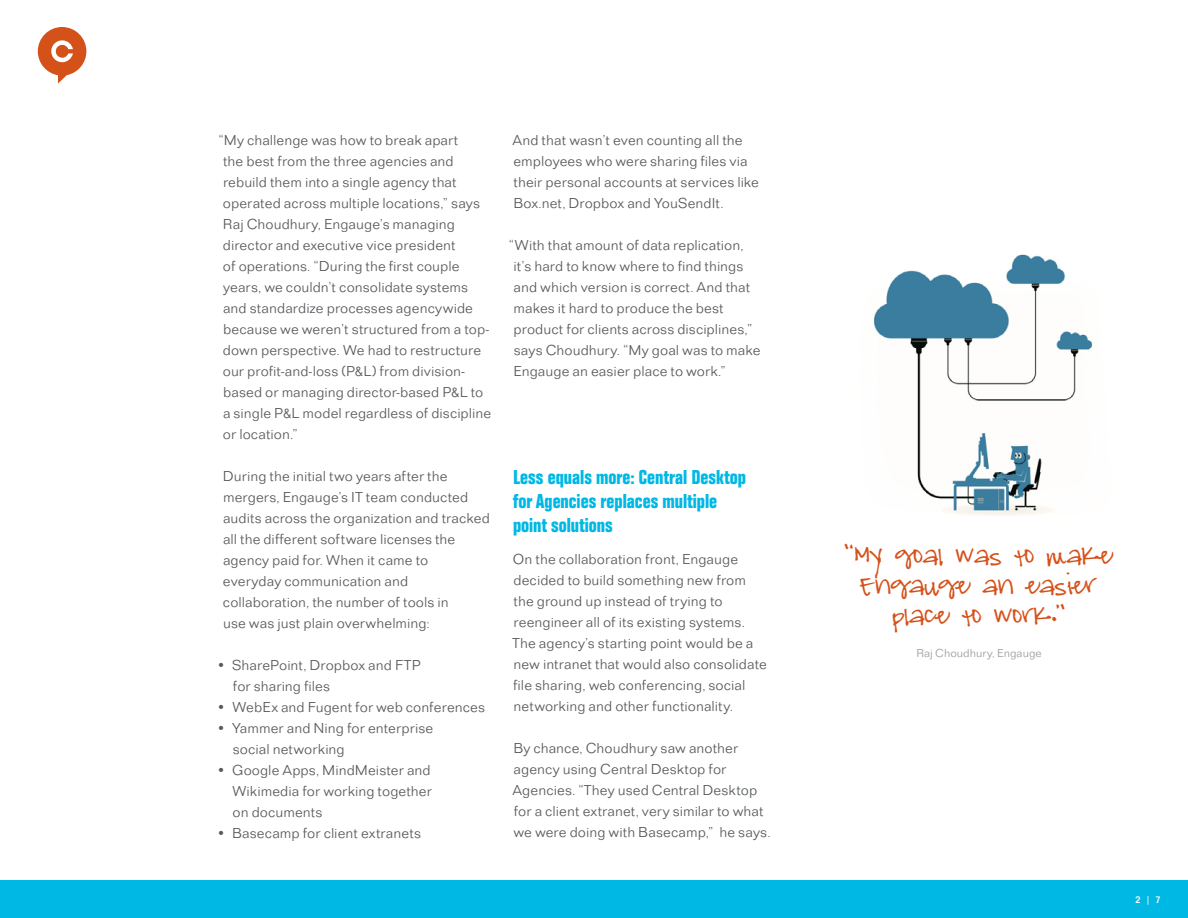
<style>
.page{position:relative;width:1188px;height:918px;background:#fff}
.page>*{position:absolute;margin:0;border:0;box-sizing:border-box;transform-origin:0 0}
.Heading{font:700 21px/24px "Folio Con";color:#00b8e4}
.t1{font:21px/30px "Pea Ashlyn";letter-spacing:.01em;color:#d5511a;text-align:center}
.t2{font:300 15px/21px "Folio";color:#575a5d}
.t3{font:300 12px "Folio";color:#9a9c9e}
.t4{font:500 10.5px "Folio";color:#fff}
</style>
<div class="page">
<div style="left:0;top:880px;width:1188px;height:38px;background:#00b8e4"></div>
<svg style="left:38px;top:27px;width:48px;height:57px"></svg>
<img style="left:874px;top:254px;width:218px;height:262px">
<p class="t2" style="left:223px;top:130px;width:270px;text-indent:-5px">“My challenge was how to break apart<br>the best from the three agencies and rebuild them into a single agency that operated across multiple locations,” says Raj Choudhury, Engauge’s managing director and executive vice president<br>of operations. “During the first couple years, we couldn’t consolidate systems and standardize processes agencywide because we weren’t structured from a top&shy;down perspective. We had to restructure our profit-and-loss (P&amp;L) from division&shy;based or managing director-based P&amp;L to a single P&amp;L model regardless of discipline or location.”</p>
<p class="t2" style="left:223px;top:466px;width:269px">During the initial two years after the mergers, Engauge’s IT team conducted audits across the organization and tracked all the different software licenses the agency paid for. When it came to everyday communication and collaboration, the number of tools in<br>use was just plain overwhelming:</p>
<p class="t2" style="left:233px;top:655px;width:190px;text-indent:-17px">• SharePoint, Dropbox and FTP for sharing files</p>
<p class="t2" style="left:216px;top:697px;width:271px">• WebEx and Fugent for web conferences</p>
<p class="t2" style="left:233px;top:718px;width:202px;text-indent:-17px">• Yammer and Ning for enterprise social networking</p>
<p class="t2" style="left:232px;top:760px;width:201px;text-align:justify;text-indent:-16px">• Google Apps, MindMeister and Wikimedia for working together on documents</p>
<p class="t2" style="left:216px;top:823px;width:206px">• Basecamp for client extranets</p>
<p class="t2" style="left:513px;top:130px;width:248px">And that wasn’t even counting all the employees who were sharing files via their personal accounts at services like Box.net, Dropbox and YouSendIt.</p>
<p class="t2" style="left:513px;top:235px;width:249px;text-indent:-5px">“With that amount of data replication, it’s hard to know where to find things and which version is correct. And that makes it hard to produce the best product for clients across disciplines,” says Choudhury. “My goal was to make Engauge an easier place to work.”</p>
<p class="Heading" style="left:513px;top:466px;width:235px">Less equals more: Central Desktop for Agencies replaces multiple point solutions</p>
<p class="t2" style="left:512px;top:549px;width:256px">On the collaboration front, Engauge decided to build something new from the ground up instead of trying to reengineer all of its existing systems.<br>The agency’s starting point would be a new intranet that would also consolidate file sharing, web conferencing, social networking and other functionality.</p>
<p class="t2" style="left:513px;top:738px;width:260px">By chance, Choudhury saw another agency using Central Desktop for Agencies. “They used Central Desktop for a client extranet, very similar to what we were doing with Basecamp,” he says.</p>
<p class="t1" style="left:845px;top:539px;width:269px">“My goal was to make<br>Engauge an easier place to work.”</p>
<p class="t3" style="left:916px;top:646px;width:127px">Raj Choudhury, Engauge</p>
<p class="t4" style="left:1135px;top:894px;width:27px">2 | 7</p>
</div>
